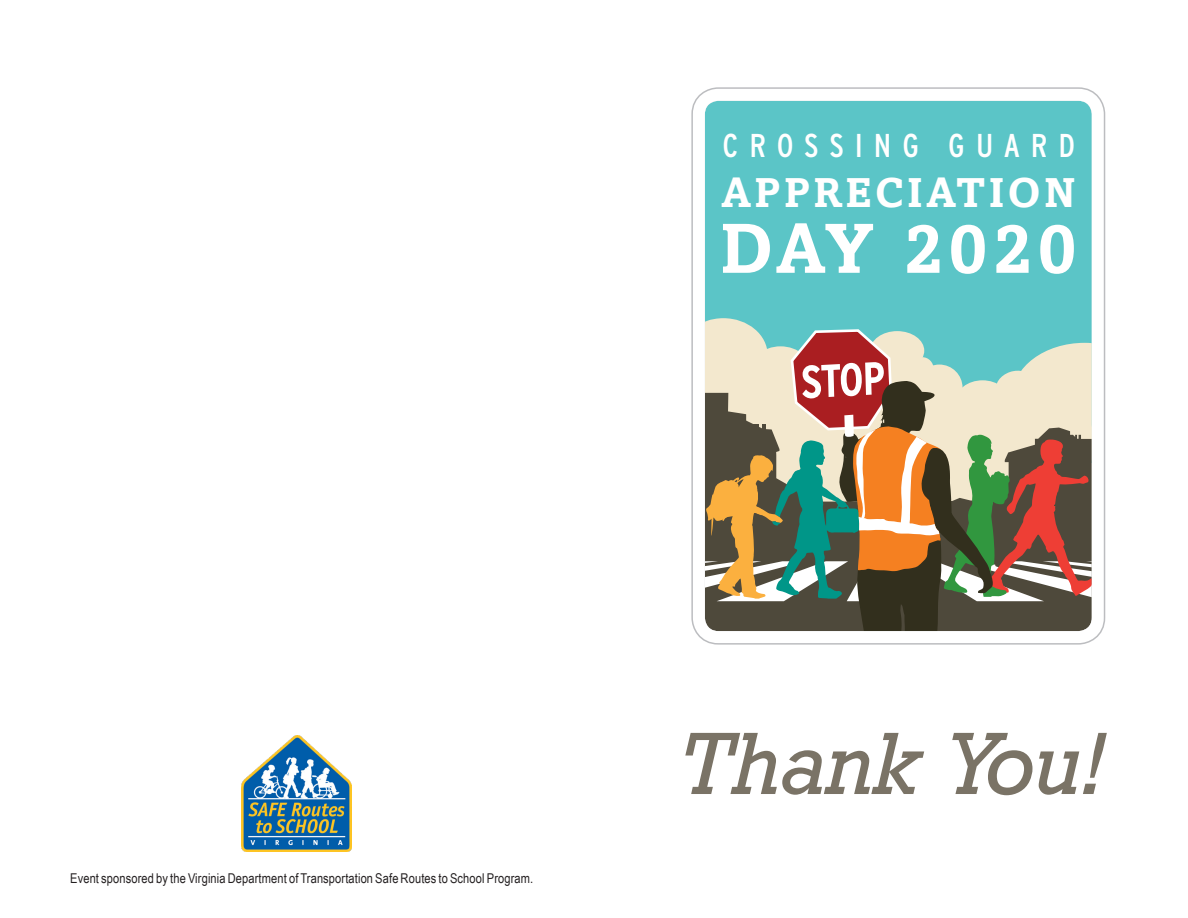
<style>
.page{position:relative;width:1188px;height:918px;background:#fff}
.page>*{position:absolute;margin:0;border:0;box-sizing:border-box;transform-origin:0 0}
.t1{font:italic 90px "Rockwell";letter-spacing:-.025em;color:#7a7366}
.t2{font:700 70.5px "Amasis";letter-spacing:.07em;color:#fff}
.t3{font:700 42px "Amasis";letter-spacing:.08em;color:#fff}
.t4{font:condensed 33px "Interstate";letter-spacing:.33em;color:#fff}
.t5{font:13.5px "Arial Narrow";letter-spacing:.01em;color:#231f20}
</style>
<div class="page">
<div style="left:706px;top:102px;width:385px;height:216px;background:#5bc5c7"></div>
<svg style="left:706px;top:318px;width:385px;height:312px;background:#958d74"></svg>
<div style="left:693px;top:89px;width:411px;height:554px;border:12px solid #fff;border-radius:20px"></div>
<img style="left:241px;top:736px;width:110px;height:115px">
<p class="t4" style="left:723px;top:127px;width:354px">CROSSING GUARD</p>
<p class="t3" style="left:721px;top:167px;width:356px">APPRECIATION</p>
<p class="t2" style="left:720px;top:206px;width:358px">DAY 2020</p>
<p class="t5" style="left:70px;top:868px;width:465px">Event sponsored by the Virginia Department of Transportation Safe Routes to School Program.</p>
<p class="t1" style="left:680px;top:712px;width:427px">Thank You!</p>
</div>
